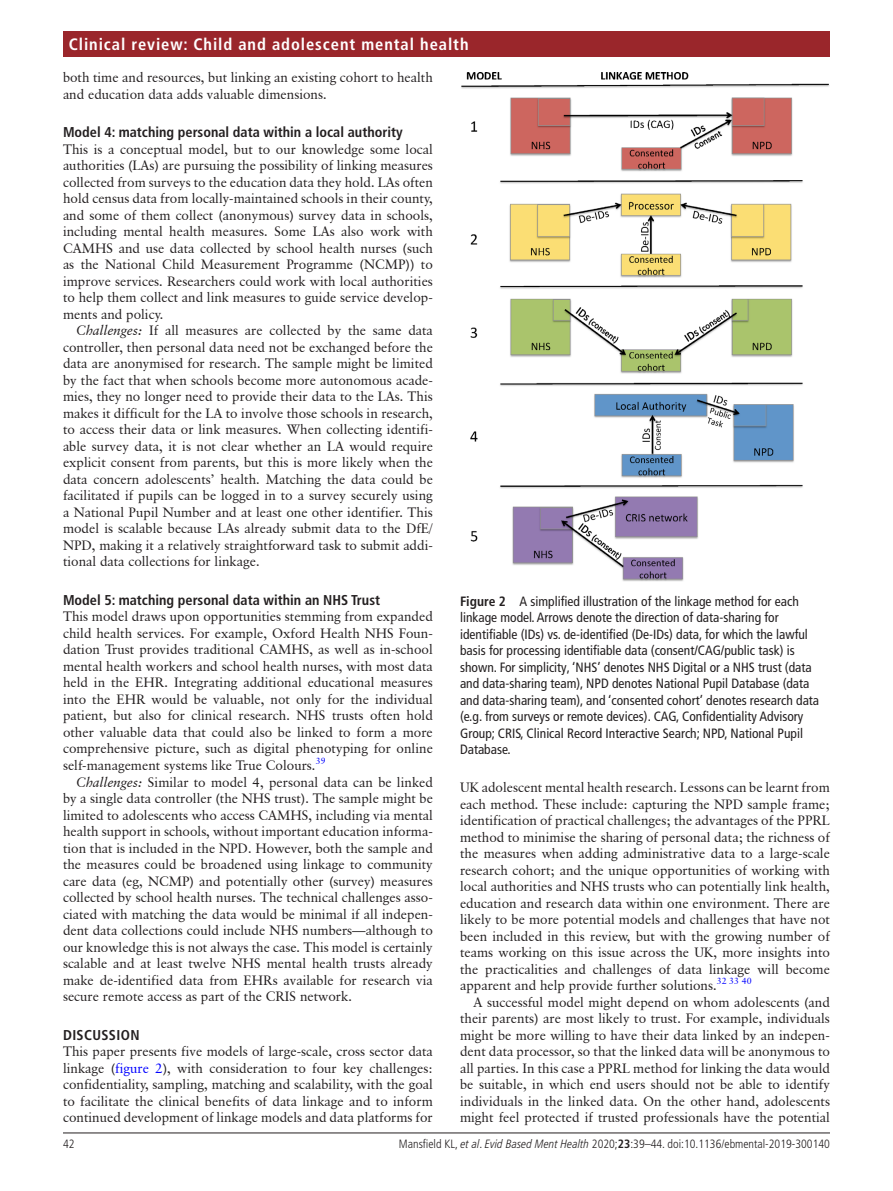
<style>
.page{position:relative;width:893px;height:1191px;background:#fff}
.page>*{position:absolute;margin:0;border:0;box-sizing:border-box;transform-origin:0 0}
.t1{font:700 condensed 16.5px "Frutiger LT Pro";letter-spacing:.055em;color:#fff}
.t2{font:700 condensed 14.25px "Frutiger LT Pro";color:#231f20}
.t3{font:700 condensed 14.25px "Frutiger LT Pro";letter-spacing:.025em;color:#231f20}
.t4{font:13.5px/16.5px "Classical Garamond BT";color:#231f20;text-align:justify}
.t5{font:condensed 13.5px/16.5px "Frutiger LT Pro";color:#231f20}
.t6{font:300 condensed 12px "Frutiger LT Pro";color:#231f20}
.s1{font-style:italic}
.s2{color:#00f}
.s3{font-weight:700}
</style>
<div class="page">
<hr style="left:63px;top:1132px;width:767px;height:1px;background:#231f20">
<div style="left:63px;top:31px;width:767px;height:25px;background:#9a262b"></div>
<img style="left:461px;top:72px;width:369px;height:510px">
<p class="t1" style="left:69px;top:34px;width:401px">Clinical review: Child and adolescent mental health</p>
<p class="t4" style="left:63px;top:69px;width:371px">both time and resources, but linking an existing cohort to health and education data adds valuable dimensions.</p>
<p class="t2" style="left:63px;top:124px;width:341px">Model 4: matching personal data within a local authority</p>
<p class="t4" style="left:63px;top:141px;width:371px">This is a conceptual model, but to our knowledge some local authorities (LAs) are pursuing the possibility of linking measures collected from surveys to the education data they hold. LAs often hold census data from locally-maintained schools in their county, and some of them collect (anonymous) survey data in schools, including mental health measures. Some LAs also work with CAMHS and use data collected by school health nurses (such as the National Child Measurement Programme (NCMP)) to improve services. Researchers could work with local authorities to help them collect and link measures to guide service develop&shy;ments and policy.</p>
<p class="t4" style="left:63px;top:322px;width:371px;text-indent:14px"><span class="s1">Challenges:</span> If all measures are collected by the same data controller, then personal data need not be exchanged before the data are anonymised for research. The sample might be limited by the fact that when schools become more autonomous acade&shy;mies, they no longer need to provide their data to the LAs. This makes it difficult for the LA to involve those schools in research, to access their data or link measures. When collecting identifi&shy;able survey data, it is not clear whether an LA would require explicit consent from parents, but this is more likely when the data concern adolescents’ health. Matching the data could be facilitated if pupils can be logged in to a survey securely using a National Pupil Number and at least one other identifier. This model is scalable because LAs already submit data to the DfE/ NPD, making it a relatively straightforward task to submit addi&shy;tional data collections for linkage.</p>
<p class="t2" style="left:63px;top:591px;width:270px">Model 5: matching personal data within an NHS</p>
<p class="t2" style="left:351px;top:591px;width:30px">Trust</p>
<p class="t4" style="left:63px;top:608px;width:371px">This model draws upon opportunities stemming from expanded child health services. For example, Oxford Health NHS Foun&shy;dation Trust provides traditional CAMHS, as well as in-school mental health workers and school health nurses, with most data held in the EHR. Integrating additional educational measures into the EHR would be valuable, not only for the individual patient, but also for clinical research. NHS trusts often hold other valuable data that could also be linked to form a more comprehensive picture, such as digital phenotyping for online self-management systems like True Colours.<sup>39</sup></p>
<p class="t4" style="left:63px;top:773px;width:371px;text-indent:14px"><span class="s1">Challenges:</span> Similar to model 4, personal data can be linked by a single data controller (the NHS trust). The sample might be limited to adolescents who access CAMHS, including via mental health support in schools, without important education informa&shy;tion that is included in the NPD. However, both the sample and the measures could be broadened using linkage to community care data (eg, NCMP) and potentially other (survey) measures collected by school health nurses. The technical challenges asso&shy;ciated with matching the data would be minimal if all indepen&shy;dent data collections could include NHS numbers—although to our knowledge this is not always the case. This model is certainly scalable and at least twelve NHS mental health trusts already make de-identified data from EHRs available for research via secure remote access as part of the CRIS network.</p>
<p class="t3" style="left:63px;top:1026px;width:78px">Discussion</p>
<p class="t4" style="left:63px;top:1043px;width:371px">This paper presents five models of large-scale, cross sector data linkage (<span class="s2">figure 2</span>), with consideration to four key challenges: confidentiality, sampling, matching and scalability, with the goal to facilitate the clinical benefits of data linkage and to inform continued development of linkage models and data platforms for</p>
<p class="t5" style="left:460px;top:593px;width:361px"><span class="s3">Figure 2</span> A simplified illustration of the linkage method for each linkage model. Arrows denote the direction of data-sharing for identifiable (IDs) vs. de-identified (De-IDs) data, for which the lawful basis for processing identifiable data (consent/CAG/public task) is shown. For simplicity, ‘NHS’ denotes NHS Digital or a NHS trust (data and data-sharing team), NPD denotes National Pupil Database (data and data-sharing team), and ‘consented cohort’ denotes research data (e.g. from surveys or remote devices). CAG, Confidentiality Advisory Group; CRIS, Clinical Record Interactive Search; NPD, National Pupil Database.</p>
<p class="t4" style="left:460px;top:779px;width:371px">UK adolescent mental health research. Lessons can be learnt from each method. These include: capturing the NPD sample frame; identification of practical challenges; the advantages of the PPRL method to minimise the sharing of personal data; the richness of the measures when adding administrative data to a large-scale research cohort; and the unique opportunities of working with local authorities and NHS trusts who can potentially link health, education and research data within one environment. There are likely to be more potential models and challenges that have not been included in this review, but with the growing number of teams working on this issue across the UK, more insights into the practicalities and challenges of data linkage will become apparent and help provide further solutions.<sup>32</sup> <sup>33</sup> <sup>40</sup></p>
<p class="t4" style="left:460px;top:993px;width:371px;text-indent:14px">A successful model might depend on whom adolescents (and their parents) are most likely to trust. For example, individuals might be more willing to have their data linked by an indepen&shy;dent data processor, so that the linked data will be anonymous to all parties. In this case a PPRL method for linking the data would be suitable, in which end users should not be able to identify individuals in the linked data. On the other hand, adolescents might feel protected if trusted professionals have the potential</p>
<p class="t6" style="left:63px;top:1136px;width:13px">42</p>
<p class="t6" style="left:399px;top:1136px;width:433px">Mansfield KL, <span class="s1">et al</span>. <span class="s1">Evid Based Ment Health</span> 2020;<span class="s3">23</span>:39–44. doi:10.1136/ebmental-2019-300140</p>
</div>
